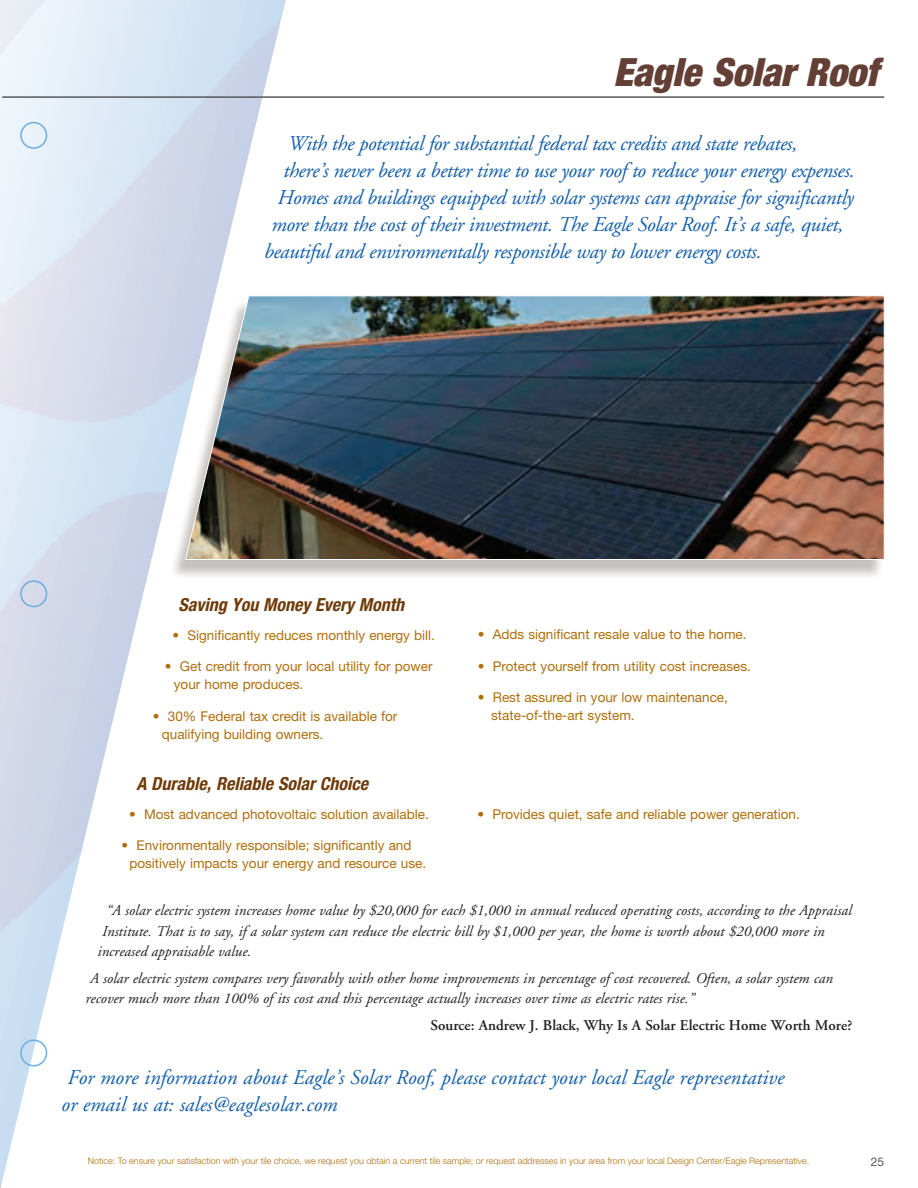
<style>
.page{position:relative;width:918px;height:1188px;background:#fff}
.page>*{position:absolute;margin:0;border:0;box-sizing:border-box;transform-origin:0 0}
.t1{font:italic 900 condensed 39px "Helvetica Neue";letter-spacing:-.005em;color:#633f35}
.t2{font:italic 21px "Adobe Garamond";letter-spacing:-.02em;color:#125eab}
.t3{font:italic 21px/27px "Adobe Garamond";color:#125eab}
.t4{font:italic 700 condensed 18px "Helvetica Neue";color:#6e3a07}
.t5{font:italic 15px/20.2px "Adobe Garamond";color:#231f20}
.t6{font:600 15px "Adobe Garamond";color:#231f20}
.t7{font:13.5px/18px "Helvetica Neue";color:#af6e0b}
.t8{font:12px "Helvetica Neue";color:#57585a}
.t9{font:300 9px "Helvetica Neue";color:#af6e0b}
</style>
<div class="page">
<img style="left:1px;top:0;width:884px;height:1185px">
<div style="left:168px;top:299px;width:715px;height:281px;background:#80766f;opacity:.45"></div>
<img style="left:185px;top:295px;width:700px;height:265px">
<hr style="left:2px;top:96px;width:882px;height:2px;background:#57585a">
<div style="left:20px;top:122px;width:27px;height:27px;border:2px solid #6caddf;border-radius:50%"></div>
<div style="left:20px;top:580px;width:27px;height:27px;border:2px solid #6caddf;border-radius:50%"></div>
<div style="left:20px;top:1039px;width:27px;height:27px;border:2px solid #6caddf;border-radius:50%"></div>
<h1 class="t1" style="left:613px;top:48px;width:266px">Eagle Solar Roof</h1>
<h2 class="t2" style="left:288px;top:132px;width:511px">With the potential for substantial federal tax credits and state rebates,</h2>
<h2 class="t2" style="left:284px;top:159px;width:573px">there’s never been a better time to use your roof to reduce your energy expenses.</h2>
<h2 class="t2" style="left:278px;top:186px;width:578px">Homes and buildings equipped with solar systems can appraise for significantly</h2>
<h2 class="t2" style="left:272px;top:213px;width:573px">more than the cost of their investment. The Eagle Solar Roof. It’s a safe, quiet,</h2>
<h2 class="t2" style="left:264px;top:240px;width:499px">beautiful and environmentally responsible way to lower energy costs.</h2>
<h3 class="t4" style="left:178px;top:594px;width:227px">Saving You Money Every Month</h3>
<p class="t7" style="left:172px;top:626px;width:264px">• Significantly reduces monthly energy bill.</p>
<p class="t7" style="left:174px;top:657px;width:260px;text-indent:-9px">• Get credit from your local utility for power your home produces.</p>
<p class="t7" style="left:162px;top:707px;width:237px;text-indent:-9px">• 30% Federal tax credit is available for qualifying building owners.</p>
<p class="t7" style="left:478px;top:625px;width:270px">• Adds significant resale value to the home.</p>
<p class="t7" style="left:478px;top:657px;width:275px">• Protect yourself from utility cost increases.</p>
<p class="t7" style="left:491px;top:688px;width:238px;text-indent:-14px">• Rest assured in your low maintenance, state-of-the-art system.</p>
<h3 class="t4" style="left:137px;top:773px;width:233px">A Durable, Reliable Solar Choice</h3>
<p class="t7" style="left:129px;top:805px;width:301px">• Most advanced photovoltaic solution available.</p>
<p class="t7" style="left:477px;top:805px;width:324px">• Provides quiet, safe and reliable power generation.</p>
<p class="t7" style="left:129px;top:836px;width:298px;text-indent:-8px">• Environmentally responsible; significantly and positively impacts your energy and resource use.</p>
<p class="t5" style="left:107px;top:901px;width:747px">“A solar electric system increases home value by $20,000 for each $1,000 in annual reduced operating costs, according to the Appraisal</p>
<p class="t5" style="left:102px;top:921px;width:724px">Institute. That is to say, if a solar system can reduce the electric bill by $1,000 per year, the home is worth about $20,000 more in</p>
<p class="t5" style="left:98px;top:942px;width:155px">increased appraisable value.</p>
<p class="t5" style="left:86px;top:969px;width:749px;text-indent:4px">A solar electric system compares very favorably with other home improvements in percentage of cost recovered. Often, a solar system can recover much more than 100% of its cost and this percentage actually increases over time as electric rates rise.”</p>
<p class="t6" style="left:431px;top:1017px;width:423px">Source: Andrew J. Black, Why Is A Solar Electric Home Worth More?</p>
<h2 class="t3" style="left:62px;top:1065px;width:724px">For more information about Eagle’s Solar Roof, please contact your local Eagle representative or email us at: sales@eaglesolar.com</h2>
<p class="t9" style="left:88px;top:1156px;width:723px">Notice: To ensure your satisfaction with your tile choice, we request you obtain a current tile sample; or request addresses in your area from your local Design Center/Eagle Representative.</p>
<p class="t8" style="left:871px;top:1154px;width:15px">25</p>
</div>
